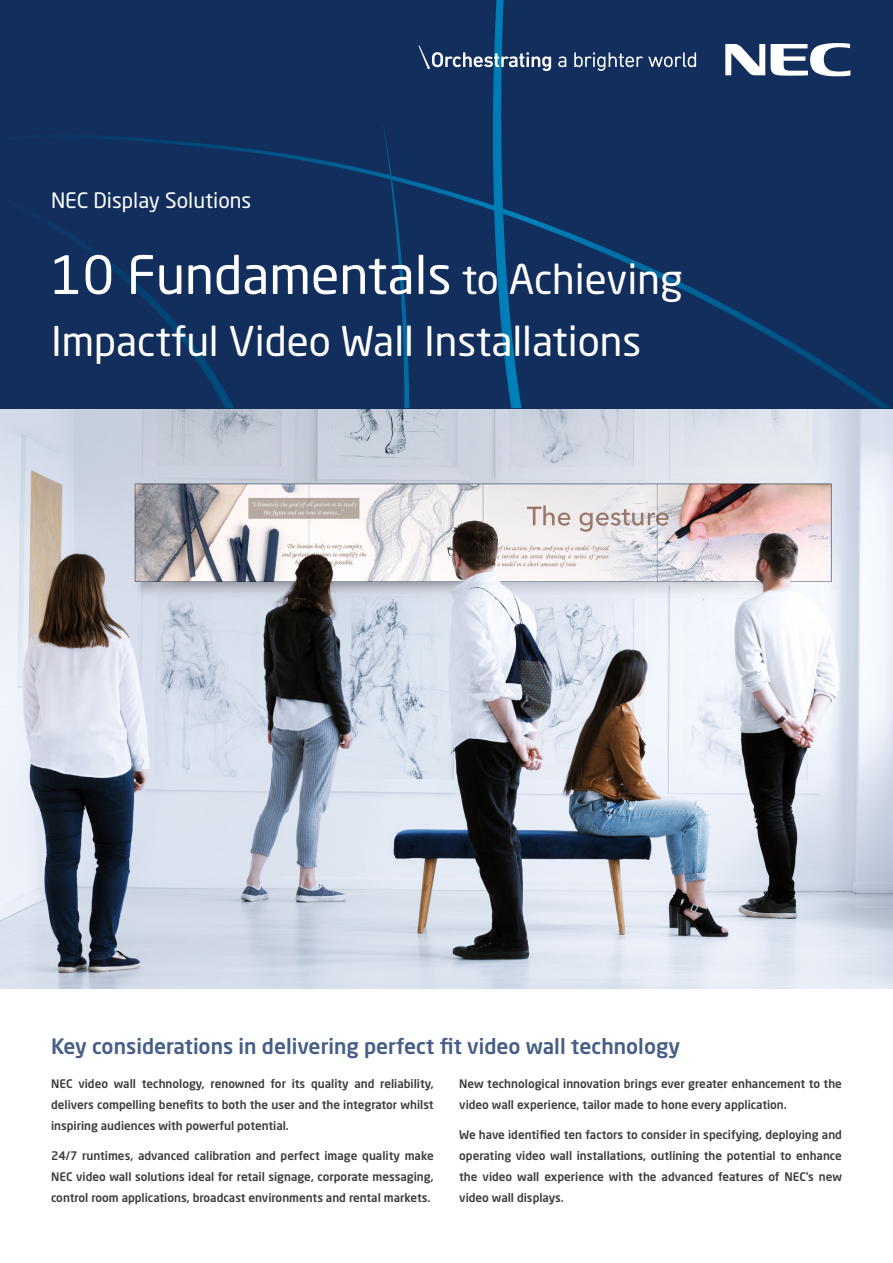
<style>
.page{position:relative;width:893px;height:1263px;background:#fff}
.page>*{position:absolute;margin:0;border:0;box-sizing:border-box;transform-origin:0 0}
.t1{font:52.2px "Neo Sans Pro";color:#fff}
.t2{font:40.5px "Neo Sans Pro";color:#fff}
.t3{font:500 21px "Neo Sans Pro";color:#475e87}
.t4{font:21px "Neo Sans Pro";color:#fff}
.t5{font:500 11.7px/21px "Neo Sans Pro";color:#3c3c3b;text-align:justify}
.s1{font-size:40.5px}
</style>
<div class="page">
<img style="left:0;top:408px;width:893px;height:581px">
<div style="left:0;top:0;width:891px;height:408px;background:#122e5c"></div>
<svg style="left:725px;top:44px;width:40px;height:31px"></svg>
<svg style="left:771px;top:43px;width:79px;height:34px"></svg>
<svg style="left:558px;top:56px;width:8px;height:11px"></svg>
<svg style="left:574px;top:52px;width:122px;height:19px;background:#455b7f"></svg>
<svg style="left:419px;top:45px;width:132px;height:26px;background:#435d82"></svg>
<h3 class="t4" style="left:51px;top:187px;width:202px">NEC Display Solutions</h3>
<h1 class="t1" style="left:51px;top:243px;width:633px">10 Fundamentals <span class="s1">to Achieving</span></h1>
<h2 class="t2" style="left:51px;top:316px;width:592px">Impactful Video Wall Installations</h2>
<h3 class="t3" style="left:51px;top:1033px;width:631px">Key considerations in delivering perfect fit video wall technology</h3>
<p class="t5" style="left:51px;top:1073px;width:384px">NEC video wall technology, renowned for its quality and reliability, delivers compelling benefits to both the user and the integrator whilst inspiring audiences with powerful potential.</p>
<p class="t5" style="left:51px;top:1144px;width:384px">24/7 runtimes, advanced calibration and perfect image quality make NEC video wall solutions ideal for retail signage, corporate messaging, control room applications, broadcast environments and rental markets.</p>
<p class="t5" style="left:459px;top:1073px;width:384px">New technological innovation brings ever greater enhancement to the video wall experience, tailor made to hone every application.</p>
<p class="t5" style="left:459px;top:1124px;width:384px">We have identified ten factors to consider in specifying, deploying and operating video wall installations, outlining the potential to enhance the video wall experience with the advanced features of NEC’s new video wall displays.</p>
</div>
